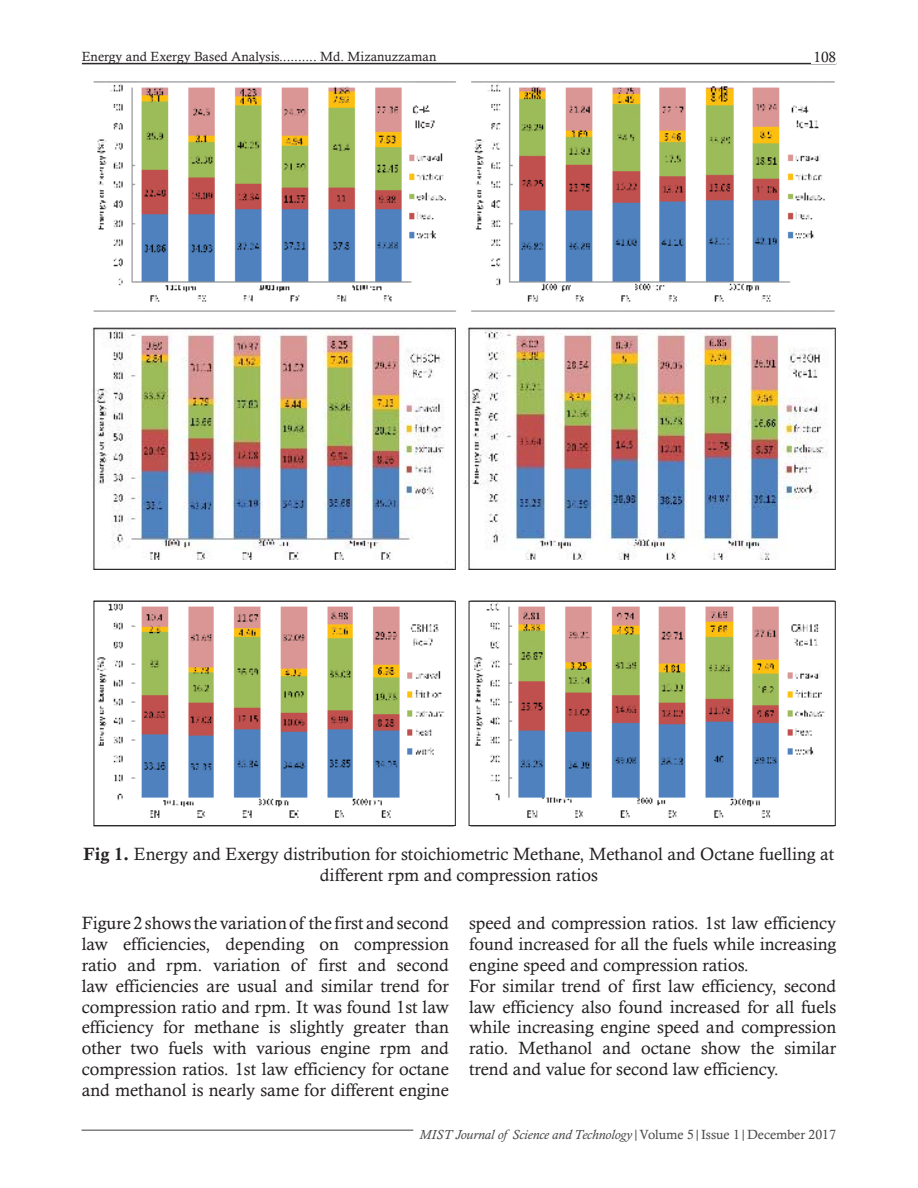
<style>
.page{position:relative;width:918px;height:1188px;background:#fff}
.page>*{position:absolute;margin:0;border:0;box-sizing:border-box;transform-origin:0 0}
.t1{font:17.85px/20.9px "Calisto";color:#231f20;text-align:center}
.t2{font:14.85px "Calisto";color:#231f20}
.t3{font:italic 13.35px "Calisto";color:#464647}
.t4{font:13.35px "Calisto";color:#231f20}
.s1{font-family:"Calis MT Bol"}
.s2{font-style:normal}
</style>
<div class="page">
<hr style="left:82px;top:1130px;width:331px;height:1px;background:#464647">
<hr style="left:82px;top:63px;width:754px;height:1px;background:#231f20">
<hr style="left:82px;top:64px;width:754px;height:1px;background:#231f20">
<div style="left:812px;top:52px;width:24px;height:12px;background:#fff"></div>
<img style="left:93px;top:826px;width:743px;height:1px">
<svg style="left:93px;top:327px;width:743px;height:499px"></svg>
<img style="left:93px;top:81px;width:742px;height:231px">
<p class="t4" style="left:82px;top:52px;width:356px">Energy and Exergy Based Analysis.......... Md. Mizanuzzaman</p>
<p class="t2" style="left:813px;top:52px;width:24px">108</p>
<p class="t1" style="left:84px;top:845px;width:752px"><span class="s1">Fig 1.</span> Energy and Exergy distribution for stoichiometric Methane, Methanol and Octane fuelling at different rpm and compression ratios</p>
<p class="t1" style="left:82px;top:914px;width:369px;text-align:justify">Figure 2 shows the variation of the first and second law efficiencies, depending on compression ratio and rpm. variation of first and second law efficiencies are usual and similar trend for compression ratio and rpm. It was found 1st law efficiency for methane is slightly greater than other two fuels with various engine rpm and compression ratios. 1st law efficiency for octane and methanol is nearly same for different engine</p>
<p class="t1" style="left:469px;top:914px;width:369px;text-align:left">speed and compression ratios. 1st law efficiency found increased for all the fuels while increasing engine speed and compression ratios.<br>For similar trend of first law efficiency, second law efficiency also found increased for all fuels while increasing engine speed and compression ratio. Methanol and octane show the similar trend and value for second law efficiency.</p>
<p class="t3" style="left:420px;top:1129px;width:418px">MIST Journal of Science and Technology<span class="s2">|Volume 5|Issue 1|December 2017</span></p>
</div>
